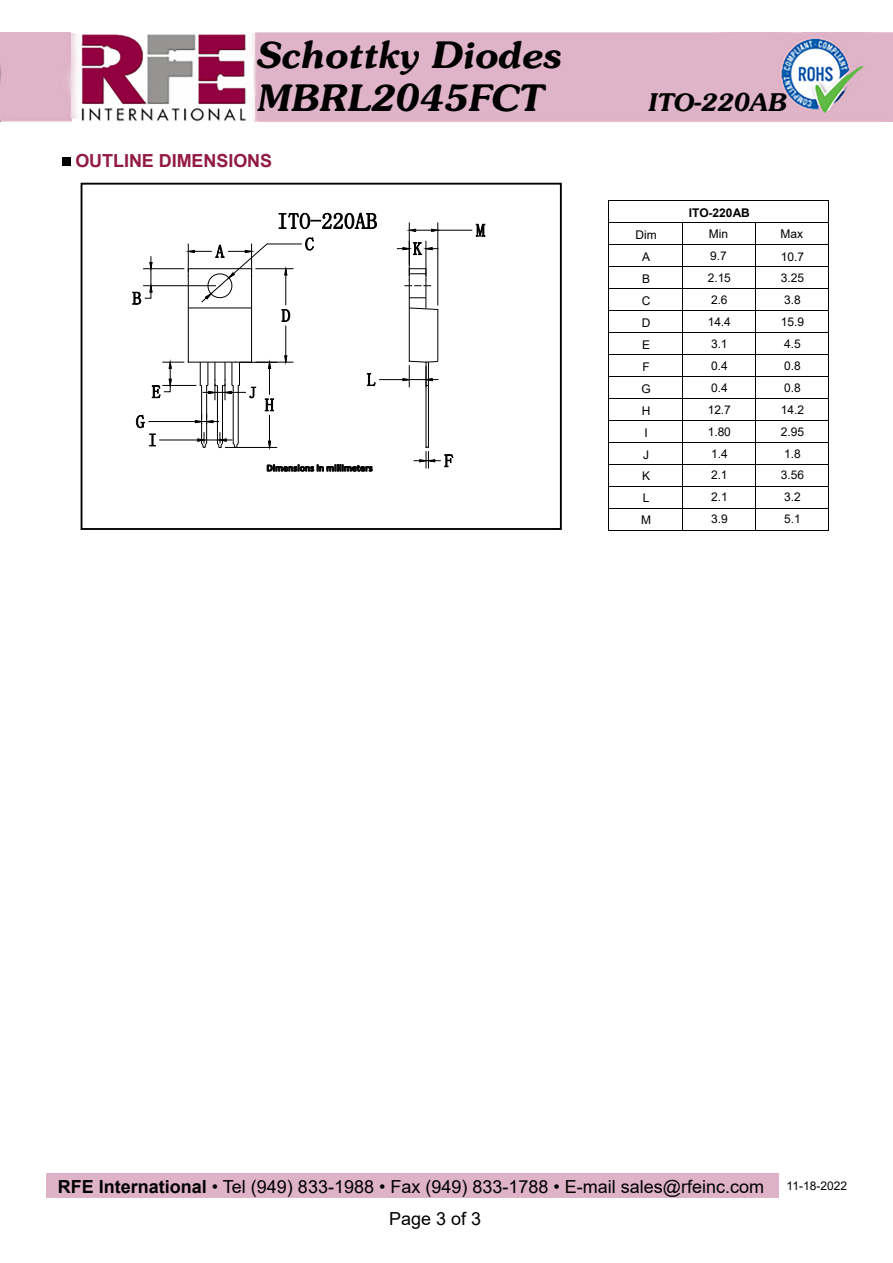
<style>
.page{position:relative;width:893px;height:1263px;background:#fff}
.page>*{position:absolute;margin:0;border:0;box-sizing:border-box;transform-origin:0 0}
.t1{font:italic 300 36px/43.2px "Souvenir";color:#000}
.t2{font:italic 300 24px "Souvenir";color:#000}
.t3{font:18px "Arial";color:#000}
.t4{font:700 18px "Arial";letter-spacing:-.005em;color:#921a45}
.t5{font:12px "Arial";color:#000}
.t6{font:700 12px "Arial";color:#000}
.t7{font:700 9.9px "Calibri";color:#000}
.s1{font-weight:700}
</style>
<div class="page">
<hr style="left:608px;top:200px;width:221px;height:1px;background:#000">
<hr style="left:608px;top:222px;width:221px;height:1px;background:#000">
<hr style="left:608px;top:244px;width:221px;height:1px;background:#000">
<hr style="left:608px;top:266px;width:221px;height:1px;background:#000">
<hr style="left:608px;top:288px;width:221px;height:1px;background:#000">
<hr style="left:608px;top:310px;width:221px;height:1px;background:#000">
<hr style="left:608px;top:332px;width:221px;height:1px;background:#000">
<hr style="left:608px;top:354px;width:221px;height:1px;background:#000">
<hr style="left:608px;top:376px;width:221px;height:1px;background:#000">
<hr style="left:608px;top:398px;width:221px;height:1px;background:#000">
<hr style="left:608px;top:420px;width:221px;height:1px;background:#000">
<hr style="left:608px;top:442px;width:221px;height:1px;background:#000">
<hr style="left:608px;top:464px;width:221px;height:1px;background:#000">
<hr style="left:608px;top:486px;width:221px;height:1px;background:#000">
<hr style="left:608px;top:508px;width:221px;height:1px;background:#000">
<svg style="left:608px;top:201px;width:1px;height:329px"></svg>
<hr style="left:608px;top:530px;width:74px;height:1px;background:#000">
<svg style="left:682px;top:223px;width:1px;height:307px"></svg>
<hr style="left:682px;top:530px;width:73px;height:1px;background:#000">
<svg style="left:755px;top:223px;width:1px;height:308px"></svg>
<hr style="left:756px;top:530px;width:72px;height:1px;background:#000">
<svg style="left:828px;top:201px;width:1px;height:330px"></svg>
<hr style="left:409px;top:269px;width:1px;height:92px;background:#000">
<hr style="left:437px;top:309px;width:1px;height:53px;background:#000">
<div style="left:426px;top:362px;width:3px;height:86px;border:1px solid #000"></div>
<hr style="left:409px;top:222px;width:1px;height:43px;background:#000">
<hr style="left:437px;top:222px;width:1px;height:84px;background:#000">
<hr style="left:438px;top:230px;width:34px;height:1px;background:#000">
<svg style="left:475px;top:224px;width:11px;height:13px"></svg>
<svg style="left:406px;top:228px;width:36px;height:4px"></svg>
<svg style="left:414px;top:447px;width:40px;height:22px"></svg>
<svg style="left:367px;top:360px;width:72px;height:27px"></svg>
<hr style="left:409px;top:241px;width:1px;height:35px;background:#000">
<hr style="left:425px;top:241px;width:1px;height:35px;background:#000">
<svg style="left:404px;top:268px;width:35px;height:42px"></svg>
<svg style="left:397px;top:242px;width:41px;height:13px"></svg>
<svg style="left:278px;top:212px;width:99px;height:17px"></svg>
<svg style="left:266px;top:464px;width:107px;height:8px"></svg>
<svg style="left:132px;top:237px;width:182px;height:213px"></svg>
<div style="left:81px;top:183px;width:481px;height:347px;border:2px solid #000"></div>
<img style="left:0;top:33px;width:893px;height:88px">
<div style="left:46px;top:1173px;width:732px;height:25px;background:#dfb3c7"></div>
<div style="left:62px;top:157px;width:9px;height:9px;background:#000"></div>
<h1 class="t1" style="left:255px;top:33px;width:306px">Schottky Diodes<br>MBRL2045FCT</h1>
<h3 class="t4" style="left:75px;top:148px;width:198px">OUTLINE DIMENSIONS</h3>
<p class="t7" style="left:267px;top:461px;width:108px">Dimensions in millimeters</p>
<h2 class="t2" style="left:647px;top:87px;width:140px">ITO-220AB</h2>
<p class="t6" style="left:689px;top:205px;width:63px">ITO-220AB</p>
<p class="t5" style="left:635px;top:226px;width:23px">Dim</p>
<p class="t5" style="left:709px;top:225px;width:21px">Min</p>
<p class="t5" style="left:780px;top:225px;width:24px">Max</p>
<p class="t5" style="left:642px;top:248px;width:9px">A</p>
<p class="t5" style="left:710px;top:247px;width:18px">9.7</p>
<p class="t5" style="left:781px;top:249px;width:25px">10.7</p>
<p class="t5" style="left:642px;top:270px;width:9px">B</p>
<p class="t5" style="left:708px;top:269px;width:25px">2.15</p>
<p class="t5" style="left:781px;top:269px;width:25px">3.25</p>
<p class="t5" style="left:642px;top:292px;width:10px">C</p>
<p class="t5" style="left:711px;top:291px;width:18px">2.6</p>
<p class="t5" style="left:784px;top:291px;width:18px">3.8</p>
<p class="t5" style="left:642px;top:314px;width:10px">D</p>
<p class="t5" style="left:708px;top:313px;width:25px">14.4</p>
<p class="t5" style="left:781px;top:313px;width:25px">15.9</p>
<p class="t5" style="left:642px;top:336px;width:9px">E</p>
<p class="t5" style="left:711px;top:335px;width:18px">3.1</p>
<p class="t5" style="left:784px;top:335px;width:18px">4.5</p>
<p class="t5" style="left:642px;top:358px;width:9px">F</p>
<p class="t5" style="left:711px;top:357px;width:18px">0.4</p>
<p class="t5" style="left:784px;top:357px;width:18px">0.8</p>
<p class="t5" style="left:641px;top:380px;width:11px">G</p>
<p class="t5" style="left:711px;top:379px;width:18px">0.4</p>
<p class="t5" style="left:784px;top:379px;width:18px">0.8</p>
<p class="t5" style="left:642px;top:402px;width:10px">H</p>
<p class="t5" style="left:708px;top:401px;width:25px">12.7</p>
<p class="t5" style="left:781px;top:401px;width:25px">14.2</p>
<p class="t5" style="left:644px;top:424px;width:5px">I</p>
<p class="t5" style="left:708px;top:423px;width:25px">1.80</p>
<p class="t5" style="left:781px;top:423px;width:25px">2.95</p>
<p class="t5" style="left:643px;top:446px;width:7px">J</p>
<p class="t5" style="left:711px;top:445px;width:18px">1.4</p>
<p class="t5" style="left:784px;top:445px;width:18px">1.8</p>
<p class="t5" style="left:642px;top:468px;width:9px">K</p>
<p class="t5" style="left:711px;top:467px;width:18px">2.1</p>
<p class="t5" style="left:781px;top:467px;width:25px">3.56</p>
<p class="t5" style="left:643px;top:490px;width:8px">L</p>
<p class="t5" style="left:711px;top:489px;width:18px">2.1</p>
<p class="t5" style="left:784px;top:489px;width:18px">3.2</p>
<p class="t5" style="left:641px;top:512px;width:11px">M</p>
<p class="t5" style="left:711px;top:511px;width:18px">3.9</p>
<p class="t5" style="left:784px;top:511px;width:18px">5.1</p>
<h3 class="t3" style="left:58px;top:1174px;width:708px"><span class="s1">RFE International</span> • Tel (949) 833-1988 • Fax (949) 833-1788 • E-mail sales@rfeinc.com</h3>
<h3 class="t3" style="left:389px;top:1206px;width:94px">Page 3 of 3</h3>
<p class="t5" style="left:786px;top:1177px;width:62px">11-18-2022</p>
</div>
